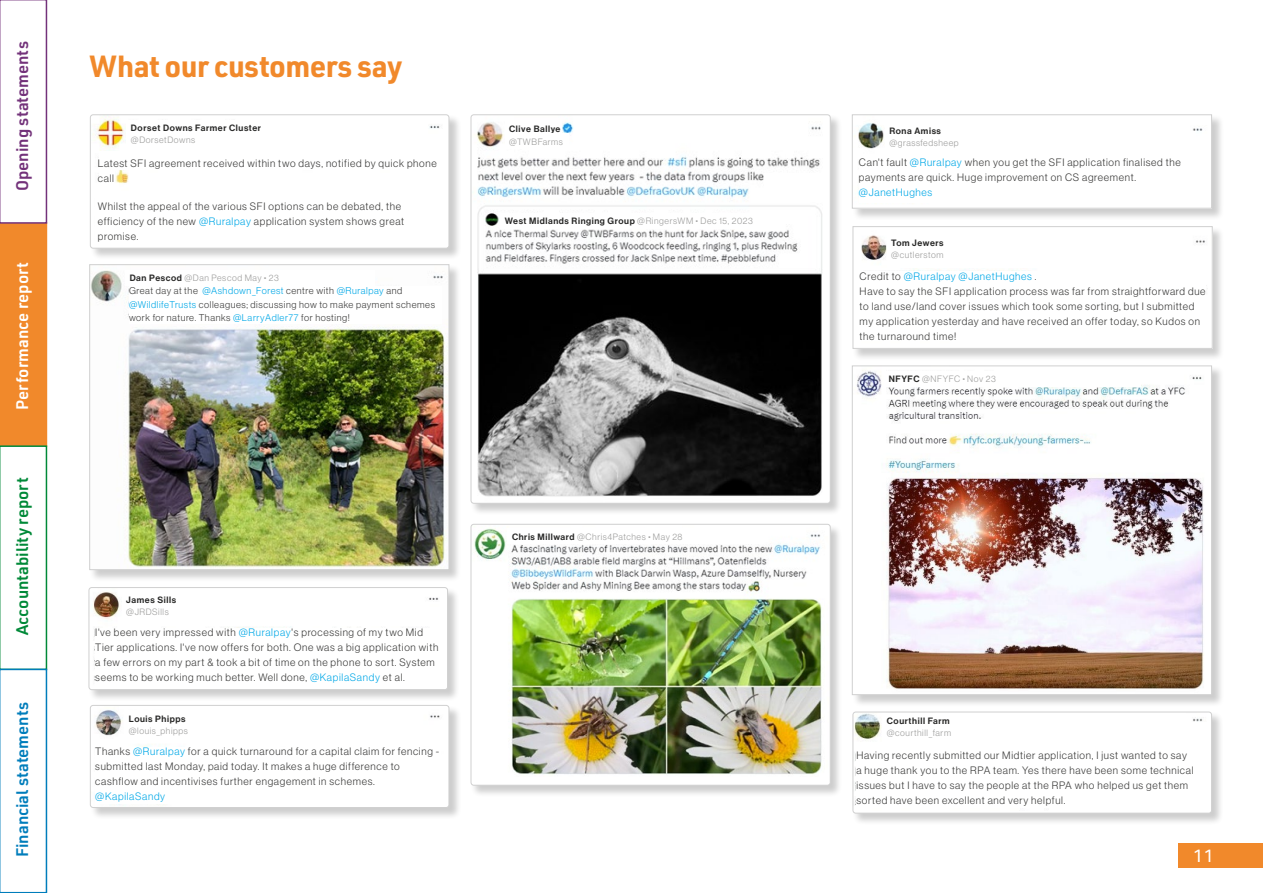
<style>
.page{position:relative;width:1263px;height:893px;background:#fff}
.page>*{position:absolute;margin:0;border:0;box-sizing:border-box;transform-origin:0 0}
.t1{font:700 30px "URWDIN";letter-spacing:-.02em;color:#f1892b}
.t2{font:18px "Aktiv Grotesk";color:#fff}
.t3{font:600 16.5px "URWDIN";color:#008938}
.t4{font:600 16.5px "URWDIN";color:#007dbb}
.t5{font:600 16.5px "URWDIN";color:#fff}
.t6{font:600 16.5px "URWDIN";color:#73327a}
.t7{font:10.5px/15px "N Haas Grotesk DS Pro 45 Lt";letter-spacing:.065em;color:#3c3c3b}
.t8{font:10.5px "N Haas Grotesk DS Pro 45 Lt";letter-spacing:.065em;color:#00a8e7}
.t9{font:9.6px/13.5px "N Haas Grotesk DS Pro 45 Lt";letter-spacing:.06em;color:#3c3c3b}
.t10{font:9px "N Haas Grotesk DS Pro 45 Lt";letter-spacing:.065em;color:#9d9d9c}
.t11{font:9px "N Haas Grotesk DS Pro 65 Md";letter-spacing:.065em;color:#282827}
.s1{color:#00a8e7}
.s2{font-family:"N Haas Grotesk DS Pro 65 Md";color:#282827}
.s3{font-family:"N Haas Grotesk DS Pro 75 Bd"}
.s4{font-family:"N Haas Grotesk DS Pro 45 Lt";color:#9d9d9c}
.s5{font-family:"N Haas Grotesk DS Pro 75 Bd";color:#9d9d9c}
</style>
<div class="page">
<div style="left:1178px;top:843px;width:85px;height:24px;background:#f1892b"></div>
<svg style="left:0;top:0;width:47px;height:893px"></svg>
<div style="left:470px;top:524px;width:373px;height:274px;background:#000;opacity:.2"></div>
<div style="left:471px;top:524px;width:359px;height:261px;background:#fff;border-radius:3px"></div>
<img style="left:471px;top:524px;width:351px;height:251px">
<div style="left:471px;top:524px;width:360px;height:262px;border:1px solid #d0d0d0;border-radius:3px"></div>
<div style="left:88px;top:587px;width:372px;height:115px;background:#000;opacity:.2"></div>
<img style="left:89px;top:587px;width:359px;height:103px">
<div style="left:89px;top:587px;width:359px;height:103px;border:1px solid #d0d0d0;border-radius:3px"></div>
<div style="left:470px;top:115px;width:373px;height:401px;background:#000;opacity:.2"></div>
<img style="left:473px;top:116px;width:356px;height:386px">
<div style="left:471px;top:114px;width:360px;height:390px;border:1px solid #d0d0d0;border-radius:3px"></div>
<div style="left:852px;top:366px;width:372px;height:341px;background:#000;opacity:.2"></div>
<img style="left:854px;top:367px;width:356px;height:326px">
<div style="left:852px;top:365px;width:360px;height:330px;border:1px solid #d0d0d0"></div>
<div style="left:89px;top:264px;width:372px;height:318px;background:#000;opacity:.2"></div>
<img style="left:91px;top:266px;width:356px;height:302px">
<div style="left:89px;top:264px;width:360px;height:306px;border:1px solid #d0d0d0"></div>
<div style="left:852px;top:115px;width:372px;height:105px;background:#000;opacity:.2"></div>
<img style="left:854px;top:116px;width:356px;height:91px">
<div style="left:852px;top:114px;width:360px;height:95px;border:1px solid #d0d0d0"></div>
<div style="left:852px;top:226px;width:372px;height:135px;background:#000;opacity:.2"></div>
<img style="left:854px;top:228px;width:356px;height:119px">
<div style="left:852px;top:226px;width:360px;height:123px;border:1px solid #d0d0d0"></div>
<div style="left:95px;top:628px;width:346px;height:60px;background:#fff"></div>
<div style="left:129px;top:287px;width:312px;height:37px;background:#fff"></div>
<div style="left:852px;top:712px;width:372px;height:114px;background:#000;opacity:.2"></div>
<img style="left:854px;top:714px;width:356px;height:97px">
<div style="left:852px;top:712px;width:360px;height:101px;border:1px solid #d0d0d0;border-radius:3px"></div>
<div style="left:90px;top:115px;width:371px;height:145px;background:#000;opacity:.2"></div>
<img style="left:92px;top:116px;width:355px;height:131px">
<div style="left:90px;top:114px;width:359px;height:135px;border:1px solid #d0d0d0;border-radius:3px"></div>
<div style="left:90px;top:705px;width:371px;height:115px;background:#000;opacity:.2"></div>
<img style="left:90px;top:705px;width:359px;height:101px">
<div style="left:90px;top:705px;width:359px;height:103px;border:1px solid #d0d0d0;border-radius:3px"></div>
<div style="left:127px;top:120px;width:160px;height:32px;background:#fff"></div>
<div style="left:125px;top:270px;width:250px;height:15px;background:#fff"></div>
<div style="left:122px;top:591px;width:160px;height:33px;background:#fff"></div>
<div style="left:125px;top:710px;width:160px;height:33px;background:#fff"></div>
<div style="left:505px;top:120px;width:57px;height:16px;background:#fff"></div>
<div style="left:505px;top:133px;width:63px;height:16px;background:#fff"></div>
<div style="left:501px;top:213px;width:256px;height:15px;background:#fff"></div>
<div style="left:885px;top:122px;width:160px;height:33px;background:#fff"></div>
<div style="left:887px;top:235px;width:160px;height:32px;background:#fff"></div>
<div style="left:882px;top:713px;width:161px;height:32px;background:#fff"></div>
<div style="left:508px;top:528px;width:256px;height:16px;background:#fff"></div>
<div style="left:884px;top:371px;width:257px;height:15px;background:#fff"></div>
<div style="left:95px;top:747px;width:346px;height:57px;background:#fff"></div>
<div style="left:856px;top:751px;width:346px;height:57px;background:#fff"></div>
<div style="left:859px;top:158px;width:346px;height:44px;background:#fff"></div>
<div style="left:860px;top:271px;width:345px;height:69px;background:#fff"></div>
<div style="left:95px;top:191px;width:346px;height:51px;background:#fff"></div>
<div style="left:99px;top:152px;width:346px;height:18px;background:#fff"></div>
<div style="left:99px;top:170px;width:16px;height:18px;background:#fff"></div>
<h3 class="t6" style="left:11px;top:191px;width:151px;rotate:-90deg">Opening statements</h3>
<h3 class="t5" style="left:11px;top:410px;width:149px;rotate:-90deg">Performance report</h3>
<h3 class="t3" style="left:11px;top:635px;width:159px;rotate:-90deg">Accountability report</h3>
<h3 class="t4" style="left:11px;top:857px;width:157px;rotate:-90deg">Financial statements</h3>
<h1 class="t1" style="left:89px;top:45px;width:315px">What our customers say</h1>
<p class="t11" style="left:131px;top:123px;width:132px">Dorset Downs Farmer Cluster</p>
<p class="t10" style="left:131px;top:135px;width:66px">@DorsetDowns</p>
<p class="t7" style="left:98px;top:156px;width:340px">Latest SFI agreement received within two days, notified by quick phone call</p>
<p class="t7" style="left:98px;top:199px;width:308px">Whilst the appeal of the various SFI options can be debated, the efficiency of the new <span class="s1">@Ruralpay</span> application system shows great promise.</p>
<p class="t10" style="left:130px;top:273px;width:151px"><span class="s2">Dan Pescod</span> @Dan Pescod May <span class="s3">·</span> 23</p>
<p class="t9" style="left:129px;top:284px;width:307px">Great day at the <span class="s1">@Ashdown_Forest</span> centre with <span class="s1">@Ruralpay</span> and <span class="s1">@WildlifeTrusts</span> colleagues; discussing how to make payment schemes work for nature. Thanks <span class="s1">@LarryAdler77</span> for hosting!</p>
<p class="t11" style="left:126px;top:594px;width:51px">James Sills</p>
<p class="t10" style="left:126px;top:606px;width:44px">@JRDSills</p>
<p class="t7" style="left:95px;top:625px;width:345px">I've been very impressed with <span class="s1">@Ruralpay</span>'s processing of my two Mid Tier applications. I've now offers for both. One was a big application with a few errors on my part &amp; took a bit of time on the phone to sort. System seems to be working much better. Well done, <span class="s1">@KapilaSandy</span> et al.</p>
<p class="t11" style="left:129px;top:713px;width:58px">Louis Phipps</p>
<p class="t10" style="left:129px;top:725px;width:61px">@louis_phipps</p>
<p class="t7" style="left:95px;top:744px;width:345px">Thanks <span class="s1">@Ruralpay</span> for a quick turnaround for a capital claim for fencing - submitted last Monday, paid today. It makes a huge difference to cashflow and incentivises further engagement in schemes.</p>
<p class="t8" style="left:95px;top:791px;width:71px">@KapilaSandy</p>
<p class="t11" style="left:509px;top:123px;width:53px">Clive Ballye</p>
<p class="t10" style="left:509px;top:136px;width:55px">@TWBFarms</p>
<p class="t11" style="left:505px;top:216px;width:249px">West Midlands Ringing Group <span class="s4">@RingersWM</span> <span class="s5">·</span> <span class="s4">Dec 15, 2023</span></p>
<p class="t10" style="left:512px;top:531px;width:172px"><span class="s2">Chris Millward</span> @Chris4Patches <span class="s3">·</span> May 28</p>
<p class="t11" style="left:889px;top:125px;width:53px">Rona Amiss</p>
<p class="t10" style="left:889px;top:137px;width:71px">@grassfedsheep</p>
<p class="t7" style="left:859px;top:155px;width:323px">Can't fault <span class="s1">@Ruralpay</span> when you get the SFI application finalised the payments are quick. Huge improvement on CS agreement.</p>
<p class="t8" style="left:859px;top:187px;width:75px">@JanetHughes</p>
<p class="t11" style="left:891px;top:238px;width:54px">Tom Jewers</p>
<p class="t10" style="left:891px;top:250px;width:54px">@cutlerstom</p>
<p class="t7" style="left:860px;top:268px;width:347px">Credit to <span class="s1">@Ruralpay @JanetHughes</span> .<br>Have to say the SFI application process was far from straightforward due to land use/land cover issues which took some sorting, but I submitted my application yesterday and have received an offer today, so Kudos on the turnaround time!</p>
<p class="t10" style="left:889px;top:374px;width:109px"><span class="s2">NFYFC</span> @NFYFC <span class="s3">·</span> Nov 23</p>
<p class="t11" style="left:887px;top:715px;width:64px">Courthill Farm</p>
<p class="t10" style="left:887px;top:728px;width:66px">@courthill_farm</p>
<p class="t7" style="left:856px;top:748px;width:339px">Having recently submitted our Midtier application, I just wanted to say a huge thank you to the RPA team. Yes there have been some technical issues but I have to say the people at the RPA who helped us get them sorted have been excellent and very helpful.</p>
<h2 class="t2" style="left:1193px;top:845px;width:23px">11</h2>
</div>
